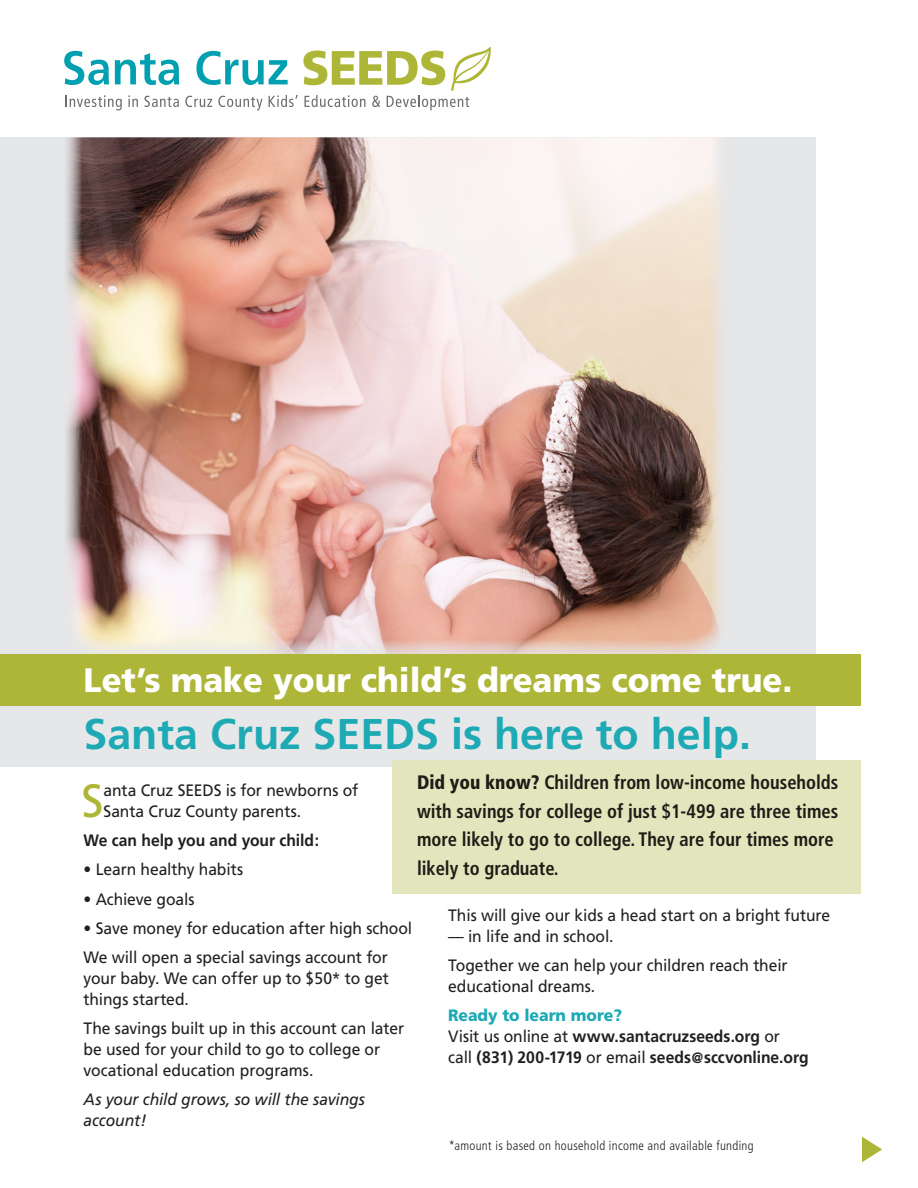
<style>
.page{position:relative;width:918px;height:1188px;background:#fff}
.page>*{position:absolute;margin:0;border:0;box-sizing:border-box;transform-origin:0 0}
.t1{font:46.65px "Frutiger";color:#aeb638;scale:.95 1}
.t2{font:700 42.9px "Frutiger";color:#1daab4}
.t3{font:900 33.9px "Frutiger";color:#fff;scale:.96 1}
.t4{font:700 condensed 19.5px/28.5px "Frutiger";color:#231f20;scale:.95 1}
.t5{font:16.5px/21px "Frutiger";letter-spacing:-.005em;color:#231f20;scale:.95 1}
.t6{font:700 16.5px/21px "Frutiger";color:#231f20;scale:.95 1}
.t7{font:italic 16.5px/21px "Frutiger";letter-spacing:-.005em;color:#231f20;scale:.95 1}
.t8{font:300 condensed 12.75px "Frutiger";letter-spacing:.025em;color:#231f20}
.s1{font-weight:900}
.s2{font-weight:900;color:#1daab4}
.s3{font-weight:400}
.s4{font-size:15px}
</style>
<div class="page">
<div style="left:0;top:137px;width:815px;height:630px;background:#e6e7e9"></div>
<img style="left:66px;top:137px;width:657px;height:517px">
<div style="left:0;top:654px;width:861px;height:52px;background:#aeb638"></div>
<div style="left:392px;top:760px;width:469px;height:134px;background:#e3e5bd"></div>
<svg style="left:64px;top:51px;width:45px;height:34px"></svg>
<svg style="left:115px;top:53px;width:64px;height:32px"></svg>
<svg style="left:65px;top:95px;width:57px;height:15px"></svg>
<svg style="left:128px;top:95px;width:10px;height:12px"></svg>
<svg style="left:145px;top:96px;width:34px;height:11px"></svg>
<svg style="left:185px;top:47px;width:306px;height:63px"></svg>
<svg style="left:862px;top:1137px;width:20px;height:25px"></svg>
<p class="t3" style="left:84px;top:660px;width:740px">Let’s make your child’s dreams come true.</p>
<p class="t2" style="left:84px;top:709px;width:669px">Santa Cruz SEEDS is here to help.</p>
<p class="t4" style="left:417px;top:769px;width:445px"><span class="s1">Did you know?</span> Children from low-income households with savings for college of just $1-499 are three times more likely to go to college. They are four times more likely to graduate.</p>
<p class="t1" style="left:81px;top:774px;width:25px">S</p>
<p class="t5" style="left:103px;top:780px;width:270px">anta Cruz SEEDS is for newborns of<br>Santa Cruz County parents.</p>
<p class="t6" style="left:84px;top:830px;width:250px">We can help you and your child:</p>
<p class="t5" style="left:84px;top:859px;width:169px">• Learn healthy habits</p>
<p class="t5" style="left:84px;top:888px;width:118px">• Achieve goals</p>
<p class="t5" style="left:84px;top:917px;width:348px">• Save money for education after high school</p>
<p class="t5" style="left:84px;top:947px;width:323px;text-align:justify">We will open a special savings account for your baby. We can offer up to $50* to get things started.</p>
<p class="t5" style="left:84px;top:1018px;width:339px">The savings built up in this account can later be used for your child to go to college or vocational education programs.</p>
<p class="t7" style="left:84px;top:1089px;width:298px">As your child grows, so will the savings account!</p>
<p class="t5" style="left:448px;top:905px;width:404px">This will give our kids a head start on a bright future</p>
<p class="t5" style="left:448px;top:926px;width:176px">— in life and in school.</p>
<p class="t5" style="left:448px;top:955px;width:359px">Together we can help your children reach their educational dreams.</p>
<p class="t6" style="left:448px;top:1005px;width:381px"><span class="s2">Ready to learn more?<br></span><span class="s3">Visit us online at</span> www.santacruzseeds.org <span class="s3">or<br>call</span> (831) 200-1719 <span class="s3">or email</span> seeds<span class="s4">@</span>sccvonline.org</p>
<p class="t8" style="left:448px;top:1139px;width:307px">*amount is based on household income and available funding</p>
</div>
